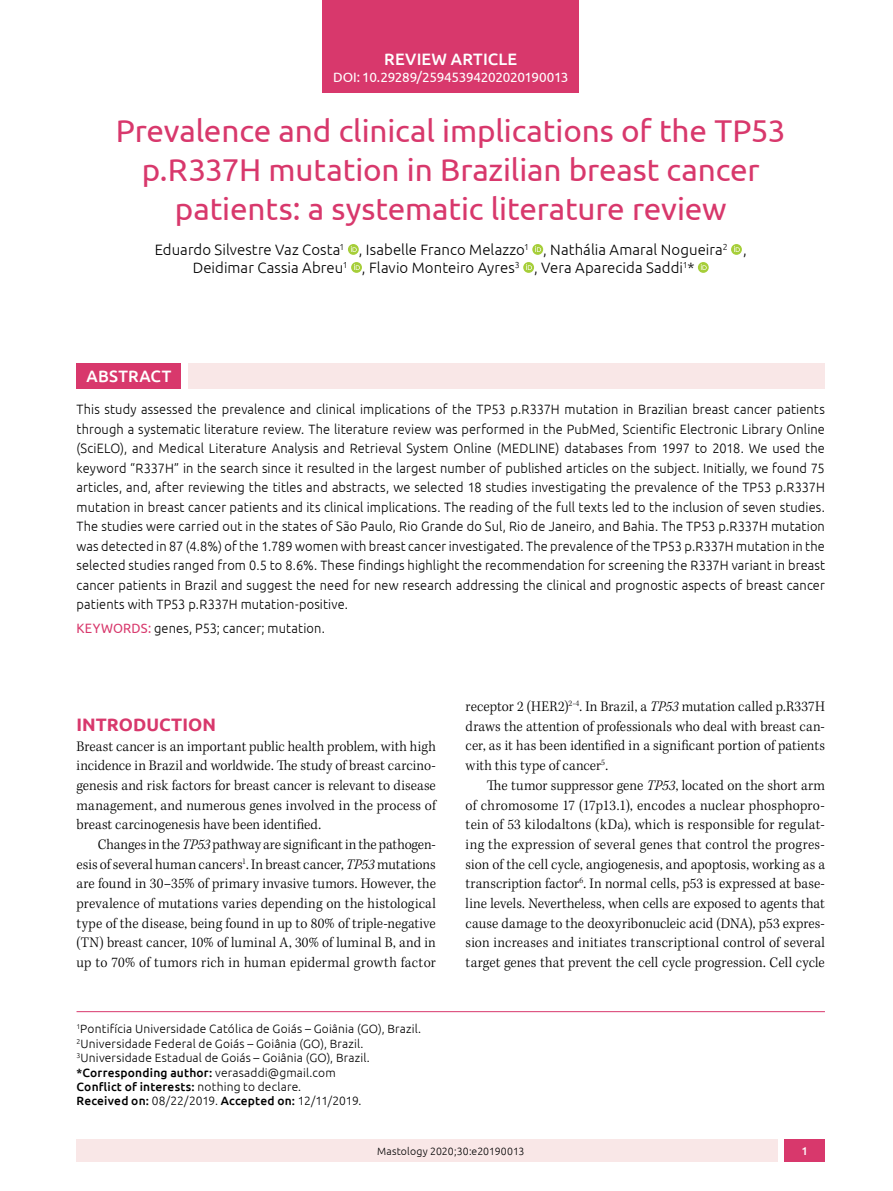
<style>
.page{position:relative;width:893px;height:1191px;background:#fff}
.page>*{position:absolute;margin:0;border:0;box-sizing:border-box;transform-origin:0 0}
.t1{font:31.5px/39px "Ubuntu";letter-spacing:-.005em;color:#d8386c;text-align:center}
.t2{font:700 18px "Ubuntu";letter-spacing:.005em;color:#d8386c}
.t3{font:500 16.5px "Ubuntu";letter-spacing:.015em;color:#fff}
.t4{font:300 15px/19.6px "Kepler Std";letter-spacing:.01em;color:#000;text-align:justify;scale:.95 1}
.t5{font:300 15px/18px "Ubuntu";letter-spacing:.005em;color:#000}
.t6{font:300 13.5px/19.5px "Ubuntu";letter-spacing:.01em;color:#000;text-align:justify;scale:.95 1}
.t7{font:13.5px "Ubuntu";letter-spacing:-.025em;color:#fff}
.t8{font:300 12px/14.4px "Ubuntu";letter-spacing:.015em;color:#000}
.t9{font:500 11.25px "Ubuntu";color:#fff}
.t10{font:300 10.5px "Ubuntu";letter-spacing:.015em;color:#000}
.s1{font-weight:400;color:#d8386c}
.s2{font-style:italic}
.s3{font-weight:500}
</style>
<div class="page">
<div style="left:77px;top:1139px;width:701px;height:23px;background:#f9e7e7"></div>
<div style="left:785px;top:1139px;width:40px;height:23px;background:#d8386c"></div>
<div style="left:348px;top:244px;width:11px;height:11px;background:#a6ce39;border-radius:50%"></div>
<svg style="left:351px;top:246px;width:6px;height:6px"></svg>
<div style="left:532px;top:244px;width:11px;height:11px;background:#a6ce39;border-radius:50%"></div>
<svg style="left:535px;top:246px;width:6px;height:6px"></svg>
<div style="left:731px;top:244px;width:11px;height:11px;background:#a6ce39;border-radius:50%"></div>
<svg style="left:734px;top:246px;width:6px;height:6px"></svg>
<div style="left:351px;top:262px;width:11px;height:11px;background:#a6ce39;border-radius:50%"></div>
<svg style="left:354px;top:264px;width:6px;height:6px"></svg>
<div style="left:523px;top:262px;width:11px;height:11px;background:#a6ce39;border-radius:50%"></div>
<svg style="left:526px;top:264px;width:6px;height:6px"></svg>
<svg style="left:698px;top:262px;width:11px;height:11px"></svg>
<svg style="left:701px;top:264px;width:6px;height:6px"></svg>
<hr style="left:77px;top:1011px;width:748px;height:1px;background:#d8386c">
<div style="left:77px;top:362px;width:104px;height:26px;background:#d8386c"></div>
<div style="left:188px;top:362px;width:637px;height:26px;background:#f9e7e7"></div>
<div style="left:322px;top:0;width:257px;height:92px;background:#d8386c"></div>
<p class="t3" style="left:384px;top:49px;width:134px">REVIEW ARTICLE</p>
<p class="t7" style="left:333px;top:69px;width:237px">DOI: 10.29289/25945394202020190013</p>
<h1 class="t1" style="left:116px;top:110px;width:671px">Prevalence and clinical implications of the TP53 p.R337H mutation in Brazilian breast cancer patients: a systematic literature review</h1>
<p class="t5" style="left:193px;top:240px;width:555px;text-indent:-38px">Eduardo Silvestre Vaz Costa<sup>1</sup> , Isabelle Franco Melazzo<sup>1</sup> , Nathália Amaral Nogueira<sup>2</sup> ,<br>Deidimar Cassia Abreu<sup>1</sup> , Flavio Monteiro Ayres<sup>3</sup> , Vera Aparecida Saddi<sup>1</sup>*</p>
<p class="t3" style="left:87px;top:365px;width:86px">ABSTRACT</p>
<p class="t6" style="left:77px;top:399px;width:789px">This study assessed the prevalence and clinical implications of the TP53 p.R337H mutation in Brazilian breast cancer patients through a systematic literature review. The literature review was performed in the PubMed, Scientific Electronic Library Online (SciELO), and Medical Literature Analysis and Retrieval System Online (MEDLINE) databases from 1997 to 2018. We used the keyword “R337H” in the search since it resulted in the largest number of published articles on the subject. Initially, we found 75 articles, and, after reviewing the titles and abstracts, we selected 18 studies investigating the prevalence of the TP53 p.R337H mutation in breast cancer patients and its clinical implications. The reading of the full texts led to the inclusion of seven studies.<br>The studies were carried out in the states of São Paulo, Rio Grande do Sul, Rio de Janeiro, and Bahia. The TP53 p.R337H mutation was detected in 87 (4.8%) of the 1.789 women with breast cancer investigated. The prevalence of the TP53 p.R337H mutation in the selected studies ranged from 0.5 to 8.6%. These findings highlight the recommendation for screening the R337H variant in breast cancer patients in Brazil and suggest the need for new research addressing the clinical and prognostic aspects of breast cancer patients with TP53 p.R337H mutation-positive.</p>
<p class="t6" style="left:77px;top:618px;width:263px"><span class="s1">KEYWORDS:</span> genes, P53; cancer; mutation.</p>
<p class="t2" style="left:77px;top:713px;width:141px">INTRODUCTION</p>
<p class="t4" style="left:77px;top:736px;width:380px">Breast cancer is an important public health problem, with high incidence in Brazil and worldwide. The study of breast carcino&shy;genesis and risk factors for breast cancer is relevant to disease management, and numerous genes involved in the process of breast carcinogenesis have been identified.</p>
<p class="t4" style="left:77px;top:835px;width:380px;text-indent:21px">Changes in the <span class="s2">TP53</span> pathway are significant in the pathogen&shy;esis of several human cancers<sup>1</sup>. In breast cancer, <span class="s2">TP53</span> mutations are found in 30–35% of primary invasive tumors. However, the prevalence of mutations varies depending on the histological type of the disease, being found in up to 80% of triple-negative (TN) breast cancer, 10% of luminal A, 30% of luminal B, and in up to 70% of tumors rich in human epidermal growth factor</p>
<p class="t8" style="left:77px;top:1021px;width:346px"><sup>1</sup>Pontifícia Universidade Católica de Goiás – Goiânia (GO), Brazil.<br><sup>2</sup>Universidade Federal de Goiás – Goiânia (GO), Brazil.<br><sup>3</sup>Universidade Estadual de Goiás – Goiânia (GO), Brazil. <span class="s3">*Corresponding author:</span> verasaddi@gmail.com<br><span class="s3">Conflict of interests:</span> nothing to declare.<br><span class="s3">Received on:</span> 08/22/2019. <span class="s3">Accepted on:</span> 12/11/2019.</p>
<p class="t4" style="left:466px;top:697px;width:380px">receptor 2 (HER2)<sup>2-4</sup>. In Brazil, a <span class="s2">TP53</span> mutation called p.R337H draws the attention of professionals who deal with breast can&shy;cer, as it has been identified in a significant portion of patients with this type of cancer<sup>5</sup>.</p>
<p class="t4" style="left:466px;top:776px;width:380px;text-indent:21px">The tumor suppressor gene <span class="s2">TP53</span>, located on the short arm of chromosome 17 (17p13.1), encodes a nuclear phosphopro&shy;tein of 53 kilodaltons (kDa), which is responsible for regulat&shy;ing the expression of several genes that control the progres&shy;sion of the cell cycle, angiogenesis, and apoptosis, working as a transcription factor<sup>6</sup>. In normal cells, p53 is expressed at base&shy;line levels. Nevertheless, when cells are exposed to agents that cause damage to the deoxyribonucleic acid (DNA), p53 expres&shy;sion increases and initiates transcriptional control of several target genes that prevent the cell cycle progression. Cell cycle</p>
<p class="t10" style="left:377px;top:1144px;width:149px">Mastology 2020;30:e20190013</p>
<p class="t9" style="left:802px;top:1143px;width:8px">1</p>
</div>
